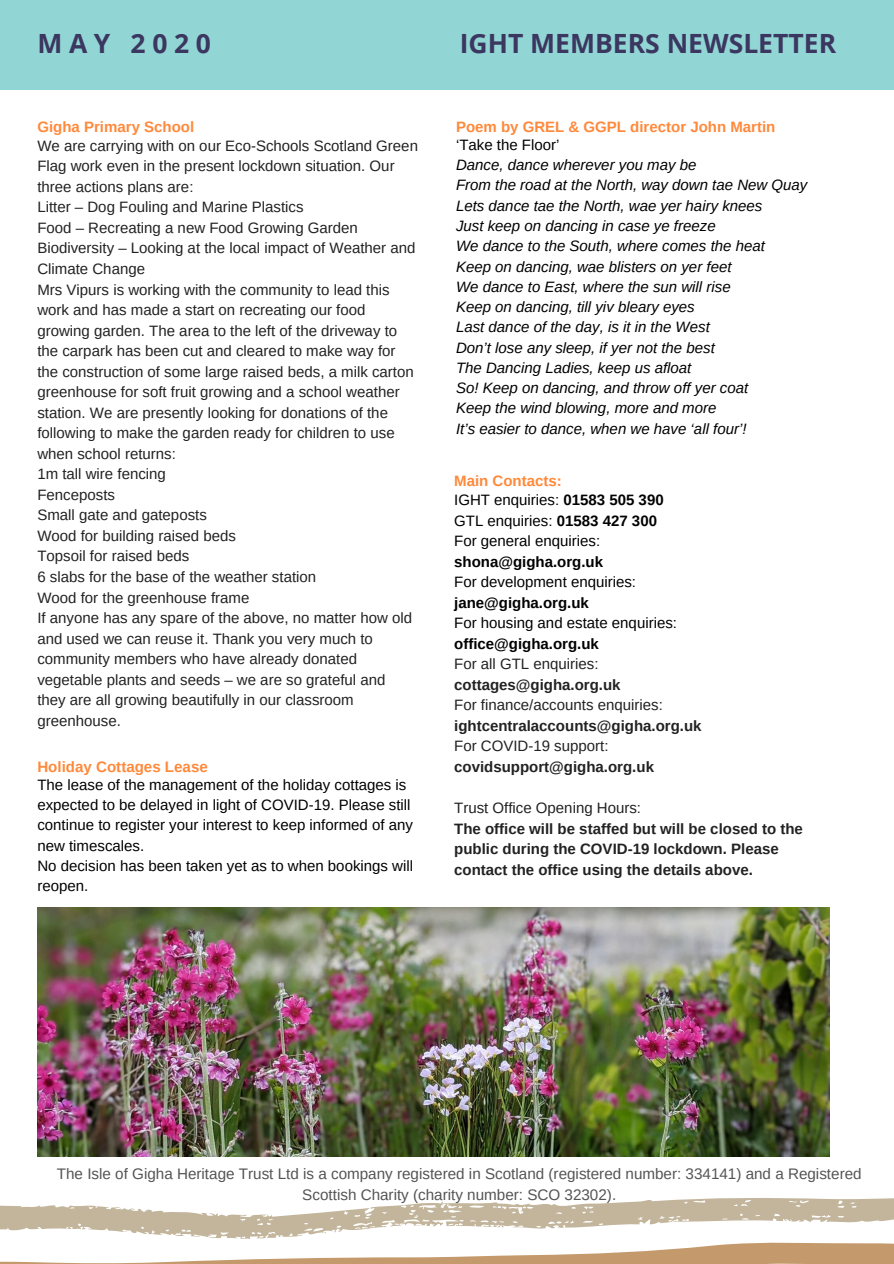
<style>
.page{position:relative;width:894px;height:1264px;background:#fff}
.page>*{position:absolute;margin:0;border:0;box-sizing:border-box;transform-origin:0 0}
.t1{font:700 26.55px "Open Sans";color:#3b3760}
.t2{font:15.15px/20.5px "Arimo";color:#545454;text-align:center}
.t3{font:700 15.15px "Arimo";color:#ff893b}
.t4{font:15px/20.5px "Arimo";color:#222}
.t5{font:italic 15px/20.2px "Arimo";color:#000}
.t6{font:15px/20.2px "Arimo";color:#000}
.t7{font:700 15px/20.5px "Arimo";color:#222}
.t8{font:700 15px "Arimo";color:#ff893b}
.t9{font:700 15px "Arimo";color:#000}
.s1{font-weight:700}
</style>
<div class="page">
<div style="left:0;top:0;width:893px;height:89px;background:#91d6d4"></div>
<svg style="left:0;top:1198px;width:893px;height:65px"></svg>
<img style="left:37px;top:907px;width:792px;height:249px">
<h1 class="t1" style="left:37px;top:24px;width:175px">MAY 2020</h1>
<h1 class="t1" style="left:459px;top:25px;width:378px">IGHT MEMBERS NEWSLETTER</h1>
<p class="t8" style="left:37px;top:118px;width:158px">Gigha Primary School</p>
<p class="t8" style="left:456px;top:118px;width:321px">Poem by GREL &amp; GGPL director John Martin</p>
<p class="t4" style="left:37px;top:135px;width:382px">We are carrying with on our Eco-Schools Scotland Green Flag work even in the present lockdown situation. Our three actions plans are:<br>Litter – Dog Fouling and Marine Plastics<br>Food – Recreating a new Food Growing Garden Biodiversity – Looking at the local impact of Weather and Climate Change<br>Mrs Vipurs is working with the community to lead this work and has made a start on recreating our food growing garden. The area to the left of the driveway to the carpark has been cut and cleared to make way for the construction of some large raised beds, a milk carton greenhouse for soft fruit growing and a school weather station. We are presently looking for donations of the following to make the garden ready for children to use when school returns:<br>1m tall wire fencing<br>Fenceposts<br>Small gate and gateposts<br>Wood for building raised beds<br>Topsoil for raised beds<br>6 slabs for the base of the weather station<br>Wood for the greenhouse frame<br>If anyone has any spare of the above, no matter how old and used we can reuse it. Thank you very much to community members who have already donated vegetable plants and seeds – we are so grateful and<br>they are all growing beautifully in our classroom greenhouse.</p>
<p class="t3" style="left:37px;top:758px;width:172px">Holiday Cottages Lease</p>
<p class="t6" style="left:37px;top:774px;width:377px">The lease of the management of the holiday cottages is expected to be delayed in light of COVID-19. Please still continue to register your interest to keep informed of any new timescales.<br>No decision has been taken yet as to when bookings will reopen.</p>
<p class="t6" style="left:456px;top:134px;width:105px">‘Take the Floor’</p>
<p class="t5" style="left:456px;top:155px;width:353px">Dance, dance wherever you may be<br>From the road at the North, way down tae New Quay Lets dance tae the North, wae yer hairy knees<br>Just keep on dancing in case ye freeze<br>We dance to the South, where comes the heat<br>Keep on dancing, wae blisters on yer feet<br>We dance to East, where the sun will rise<br>Keep on dancing, till yiv bleary eyes<br>Last dance of the day, is it in the West<br>Don’t lose any sleep, if yer not the best<br>The Dancing Ladies, keep us afloat<br>So! Keep on dancing, and throw off yer coat<br>Keep the wind blowing, more and more<br>It’s easier to dance, when we have ‘all four’!</p>
<p class="t8" style="left:454px;top:472px;width:109px">Main Contacts:</p>
<p class="t6" style="left:454px;top:489px;width:211px">IGHT enquiries: <span class="s1">01583 505 390<br></span>GTL enquiries: <span class="s1">01583 427 300<br></span>For general enquiries:</p>
<p class="t9" style="left:454px;top:553px;width:150px">shona@gigha.org.uk</p>
<p class="t6" style="left:454px;top:572px;width:183px">For development enquiries:</p>
<p class="t9" style="left:454px;top:594px;width:136px">jane@gigha.org.uk</p>
<p class="t6" style="left:454px;top:613px;width:224px">For housing and estate enquiries:</p>
<p class="t9" style="left:454px;top:635px;width:146px">office@gigha.org.uk</p>
<p class="t4" style="left:454px;top:654px;width:146px">For all GTL enquiries:</p>
<p class="t7" style="left:454px;top:674px;width:168px">cottages@gigha.org.uk</p>
<p class="t4" style="left:454px;top:695px;width:210px">For finance/accounts enquiries:</p>
<p class="t7" style="left:454px;top:715px;width:249px">ightcentralaccounts@gigha.org.uk</p>
<p class="t4" style="left:454px;top:736px;width:156px">For COVID-19 support:</p>
<p class="t7" style="left:454px;top:756px;width:201px">covidsupport@gigha.org.uk</p>
<p class="t4" style="left:454px;top:797px;width:188px">Trust Office Opening Hours:</p>
<p class="t7" style="left:454px;top:818px;width:350px">The office will be staffed but will be closed to the public during the COVID-19 lockdown. Please contact the office using the details above.</p>
<p class="t2" style="left:57px;top:1163px;width:806px">The Isle of Gigha Heritage Trust Ltd is a company registered in Scotland (registered number: 334141) and a Registered<br>Scottish Charity (charity number: SCO 32302).</p>
</div>
